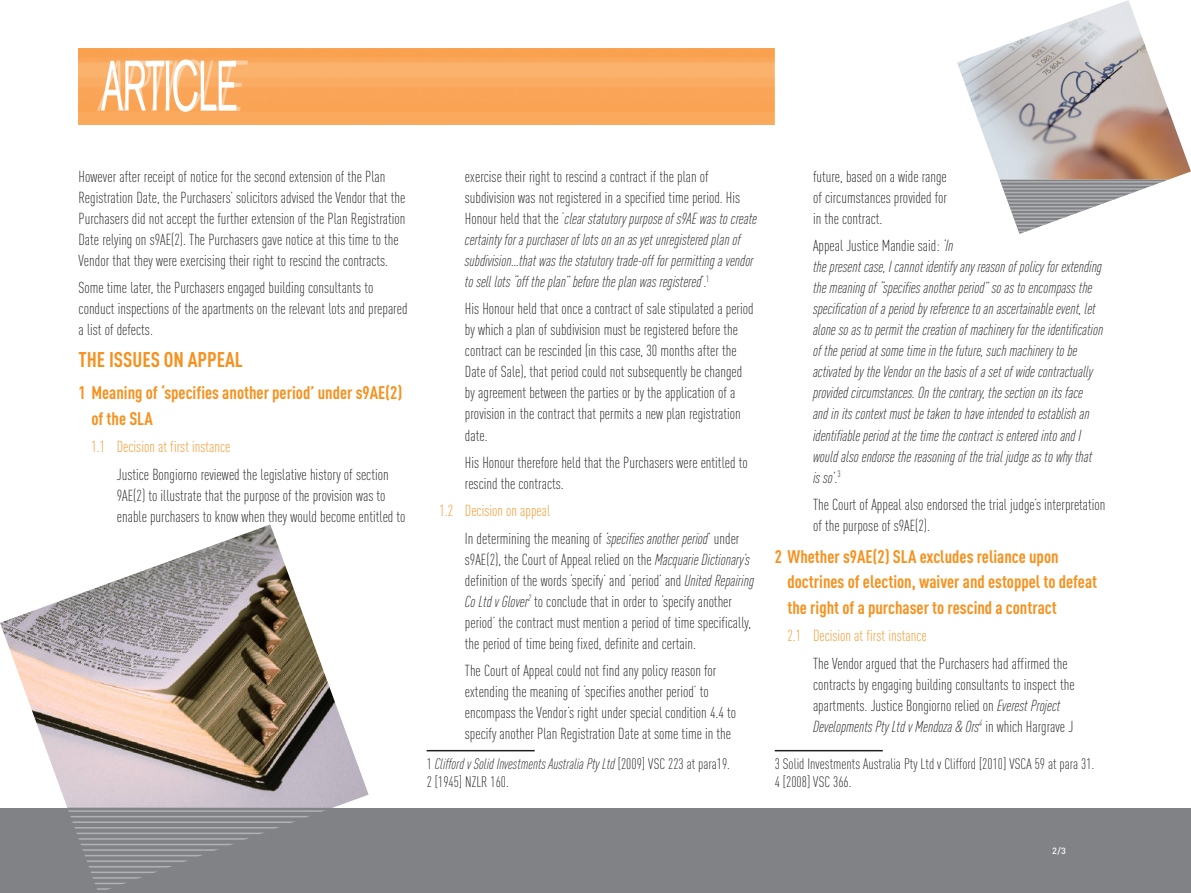
<style>
.page{position:relative;width:1191px;height:893px;background:#fff}
.page>*{position:absolute;margin:0;border:0;box-sizing:border-box;transform-origin:0 0}
._3_orange_bold_subhe{font:700 21px "DIN Cond";color:#f6911e}
._3_orange_light_subh{font:700 18px/25.5px "DIN Cond";color:#f6911e}
._1__main_text{font:300 15.75px/21px "DIN Cond";color:#231f20}
._1__main_text-2{font:italic 300 condensed 15.75px/21px "DINOT";color:#231f20}
._1__main_text-3{font:300 15.75px "DIN Cond";color:#f6911e}
.t1{font:300 15px "DIN Cond";color:#231f20}
.t2{font:italic 300 condensed 15px "DINOT";color:#231f20}
.t3{font:500 9px "DIN";color:#fff}
.s1{font-family:"DIN Cond";font-style:normal;font-stretch:normal}
.s2{font-family:"DINOT";font-style:italic;font-stretch:condensed}
</style>
<div class="page">
<div style="left:0;top:808px;width:1191px;height:85px;background:#808285"></div>
<hr style="left:427px;top:750px;width:108px;height:1px;background:#231f20">
<hr style="left:774px;top:750px;width:108px;height:1px;background:#231f20">
<img style="left:957px;top:0;width:234px;height:180px">
<svg style="left:1001px;top:183px;width:158px;height:51px"></svg>
<hr style="left:999px;top:180px;width:169px;height:1px;background:#b0b1b5">
<hr style="left:999px;top:181px;width:169px;height:2px;background:#b0b1b5">
<hr style="left:999px;top:185px;width:169px;height:1px;background:#b0b1b5">
<hr style="left:999px;top:188px;width:169px;height:2px;background:#b0b1b5">
<hr style="left:999px;top:192px;width:169px;height:1px;background:#b0b1b5">
<hr style="left:999px;top:195px;width:169px;height:2px;background:#b0b1b5">
<hr style="left:999px;top:199px;width:169px;height:1px;background:#b0b1b5">
<hr style="left:999px;top:202px;width:169px;height:2px;background:#b0b1b5">
<hr style="left:999px;top:206px;width:169px;height:1px;background:#b0b1b5">
<hr style="left:999px;top:209px;width:169px;height:2px;background:#b0b1b5">
<hr style="left:999px;top:213px;width:169px;height:1px;background:#b0b1b5">
<hr style="left:999px;top:216px;width:169px;height:2px;background:#b0b1b5">
<hr style="left:999px;top:220px;width:169px;height:2px;background:#b0b1b5">
<hr style="left:999px;top:224px;width:169px;height:1px;background:#b0b1b5">
<hr style="left:999px;top:227px;width:169px;height:2px;background:#b0b1b5">
<hr style="left:999px;top:231px;width:169px;height:1px;background:#b0b1b5">
<hr style="left:999px;top:234px;width:169px;height:1px;background:#b0b1b5">
<img style="left:79px;top:49px;width:695px;height:76px">
<img style="left:0;top:524px;width:369px;height:283px">
<svg style="left:67px;top:807px;width:266px;height:78px"></svg>
<hr style="left:67px;top:810px;width:266px;height:2px;background:#b0b1b5">
<hr style="left:67px;top:816px;width:266px;height:1px;background:#b0b1b5">
<hr style="left:67px;top:821px;width:266px;height:2px;background:#b0b1b5">
<hr style="left:67px;top:827px;width:266px;height:1px;background:#b0b1b5">
<hr style="left:67px;top:833px;width:266px;height:1px;background:#b0b1b5">
<hr style="left:67px;top:838px;width:266px;height:2px;background:#b0b1b5">
<hr style="left:67px;top:844px;width:266px;height:1px;background:#b0b1b5">
<hr style="left:67px;top:849px;width:266px;height:2px;background:#b0b1b5">
<hr style="left:67px;top:855px;width:266px;height:1px;background:#b0b1b5">
<hr style="left:67px;top:860px;width:266px;height:2px;background:#b0b1b5">
<hr style="left:67px;top:866px;width:266px;height:1px;background:#b0b1b5">
<hr style="left:67px;top:871px;width:266px;height:2px;background:#b0b1b5">
<hr style="left:67px;top:877px;width:266px;height:2px;background:#b0b1b5">
<hr style="left:67px;top:883px;width:266px;height:1px;background:#b0b1b5">
<hr style="left:67px;top:888px;width:266px;height:2px;background:#b0b1b5">
<svg style="left:97px;top:60px;width:151px;height:52px"></svg>
<p class="_1__main_text" style="left:79px;top:166px;width:328px">However after receipt of notice for the second extension of the Plan Registration Date, the Purchasers’ solicitors advised the Vendor that the Purchasers did not accept the further extension of the Plan Registration Date relying on s9AE(2). The Purchasers gave notice at this time to the Vendor that they were exercising their right to rescind the contracts.</p>
<p class="_1__main_text" style="left:79px;top:277px;width:330px">Some time later, the Purchasers engaged building consultants to conduct inspections of the apartments on the relevant lots and prepared a list of defects.</p>
<p class="_3_orange_bold_subhe" style="left:79px;top:347px;width:166px">THE ISSUES ON APPEAL</p>
<p class="_3_orange_light_subh" style="left:91px;top:380px;width:312px;text-indent:-13px">1 Meaning of ‘specifies another period’ under s9AE(2) of the SLA</p>
<p class="_1__main_text-3" style="left:91px;top:438px;width:141px">1.1 Decision at first instance</p>
<p class="_1__main_text" style="left:117px;top:463px;width:290px">Justice Bongiorno reviewed the legislative history of section<br>9AE(2) to illustrate that the purpose of the provision was to enable purchasers to know when they would become entitled to</p>
<p class="_1__main_text-2" style="left:465px;top:166px;width:294px"><span class="s1">exercise their right to rescind a contract if the plan of subdivision was not registered in a specified time period. His Honour held that the ‘</span>clear statutory purpose of s9AE was to create certainty for a purchaser of lots on an as yet unregistered plan of subdivision…that was the statutory trade-off for permitting a vendor to sell lots “off the plan” before the plan was registered<span class="s1">’.</span><sup>1</sup></p>
<p class="_1__main_text" style="left:465px;top:298px;width:290px">His Honour held that once a contract of sale stipulated a period by which a plan of subdivision must be registered before the contract can be rescinded (in this case, 30 months after the Date of Sale), that period could not subsequently be changed by agreement between the parties or by the application of a provision in the contract that permits a new plan registration date.</p>
<p class="_1__main_text" style="left:465px;top:452px;width:284px">His Honour therefore held that the Purchasers were entitled to rescind the contracts.</p>
<p class="_1__main_text-3" style="left:439px;top:502px;width:112px">1.2 Decision on appeal</p>
<p class="_1__main_text" style="left:465px;top:528px;width:291px">In determining the meaning of <span class="s2">‘specifies another period</span>’ under s9AE(2), the Court of Appeal relied on the <span class="s2">Macquarie Dictionary’s </span>definition of the words ‘specify’ and ‘period’ and <span class="s2">United Repairing Co Ltd v Glover</span><sup>2</sup> to conclude that in order to ‘specify another period’ the contract must mention a period of time specifically, the period of time being fixed, definite and certain.</p>
<p class="_1__main_text" style="left:465px;top:660px;width:272px">The Court of Appeal could not find any policy reason for extending the meaning of ‘specifies another period’ to encompass the Vendor’s right under special condition 4.4 to specify another Plan Registration Date at some time in the</p>
<p class="t2" style="left:427px;top:755px;width:305px"><span class="s1">1</span> Clifford v Solid Investments Australia Pty Ltd <span class="s1">[2009] VSC 223 at para19.</span></p>
<p class="t1" style="left:427px;top:773px;width:84px">2 [1945] NZLR 160.</p>
<p class="_1__main_text" style="left:813px;top:166px;width:136px;text-align:justify">future, based on a wide range of circumstances provided for in the contract.</p>
<p class="_1__main_text-2" style="left:813px;top:236px;width:292px"><span class="s1">Appeal Justice Mandie said:</span> ‘In<br>the present case, I cannot identify any reason of policy for extending the meaning of “specifies another period” so as to encompass the specification of a period by reference to an ascertainable event, let alone so as to permit the creation of machinery for the identification of the period at some time in the future, such machinery to be activated by the Vendor on the basis of a set of wide contractually provided circumstances. On the contrary, the section on its face<br>and in its context must be taken to have intended to establish an identifiable period at the time the contract is entered into and I would also endorse the reasoning of the trial judge as to why that<br>is so’<span class="s1">.</span><sup>3</sup></p>
<p class="_1__main_text" style="left:813px;top:494px;width:294px">The Court of Appeal also endorsed the trial judge’s interpretation of the purpose of s9AE(2).</p>
<p class="_3_orange_light_subh" style="left:787px;top:543px;width:311px;text-indent:-13px">2 Whether s9AE(2) SLA excludes reliance upon doctrines of election, waiver and estoppel to defeat the right of a purchaser to rescind a contract</p>
<p class="_1__main_text-3" style="left:787px;top:627px;width:141px">2.1 Decision at first instance</p>
<p class="_1__main_text" style="left:813px;top:652px;width:263px">The Vendor argued that the Purchasers had affirmed the contracts by engaging building consultants to inspect the apartments. Justice Bongiorno relied on <span class="s2">Everest Project Developments Pty Ltd v Mendoza &amp; Ors</span><sup>4</sup> in which Hargrave J</p>
<p class="t1" style="left:774px;top:755px;width:321px">3 Solid Investments Australia Pty Ltd v Clifford [2010] VSCA 59 at para 31.</p>
<p class="t1" style="left:774px;top:773px;width:78px">4 [2008] VSC 366.</p>
<p class="t3" style="left:1052px;top:845px;width:15px">2/3</p>
</div>
